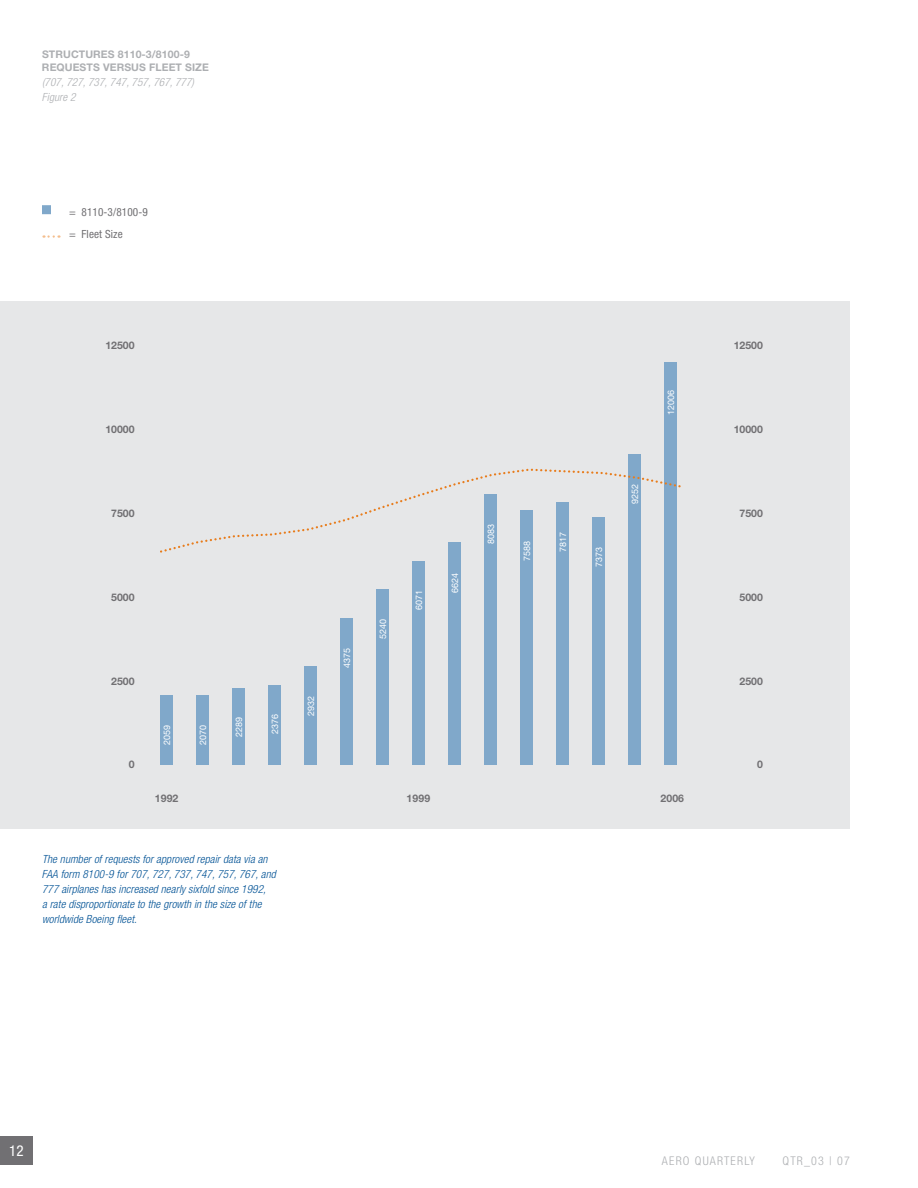
<style>
.page{position:relative;width:918px;height:1188px;background:#fff}
.page>*{position:absolute;margin:0;border:0;box-sizing:border-box;transform-origin:0 0}
.t1{font:condensed 15px "Helvetica Neue LT Std";color:#fff}
.t2{font:300 condensed 12px "Helvetica Neue LT Std";letter-spacing:.1em;color:#adafb2}
.t3{font:italic 300 condensed 11.25px/15px "Helvetica Neue LT Std";letter-spacing:.01em;color:#005295}
.t4{font:italic 300 condensed 11.25px/15px "Helvetica Neue LT Std";letter-spacing:.01em;color:#adafb2}
.t5{font:condensed 11.25px/22.5px "Helvetica Neue LT Std";letter-spacing:.01em;color:#717073}
.t6{font:700 10.5px "Helvetica Neue LT Std";color:#717073}
.t7{font:700 10.5px "Helvetica Neue LT Std";letter-spacing:.01em;color:#adafb2}
.t8{font:9px "Helvetica Neue LT Std";color:#fff}
</style>
<div class="page">
<div style="left:0;top:1136px;width:33px;height:29px;background:#717073"></div>
<div style="left:0;top:301px;width:850px;height:528px;background:#e6e7e8"></div>
<div style="left:664px;top:362px;width:13px;height:403px;background:#80a8ca"></div>
<div style="left:628px;top:455px;width:13px;height:310px;background:#80a8ca"></div>
<div style="left:592px;top:518px;width:13px;height:247px;background:#80a8ca"></div>
<div style="left:556px;top:503px;width:13px;height:262px;background:#80a8ca"></div>
<div style="left:520px;top:511px;width:13px;height:254px;background:#80a8ca"></div>
<div style="left:484px;top:494px;width:13px;height:271px;background:#80a8ca"></div>
<div style="left:448px;top:543px;width:13px;height:222px;background:#80a8ca"></div>
<div style="left:412px;top:561px;width:13px;height:204px;background:#80a8ca"></div>
<div style="left:376px;top:589px;width:13px;height:176px;background:#80a8ca"></div>
<div style="left:340px;top:618px;width:13px;height:147px;background:#80a8ca"></div>
<div style="left:304px;top:667px;width:13px;height:98px;background:#80a8ca"></div>
<div style="left:268px;top:685px;width:13px;height:80px;background:#80a8ca"></div>
<div style="left:232px;top:688px;width:13px;height:77px;background:#80a8ca"></div>
<div style="left:196px;top:696px;width:13px;height:69px;background:#80a8ca"></div>
<div style="left:160px;top:696px;width:13px;height:69px;background:#80a8ca"></div>
<svg style="left:160px;top:468px;width:521px;height:85px"></svg>
<div style="left:42px;top:205px;width:9px;height:9px;background:#80a8ca"></div>
<svg style="left:44px;top:235px;width:15px;height:3px"></svg>
<p class="t7" style="left:42px;top:48px;width:9px">STRUCTURES</p>
<p class="t7" style="left:118px;top:48px;width:74px">8110-3/8100-9</p>
<p class="t7" style="left:42px;top:61px;width:31px">REQUESTS</p>
<p class="t7" style="left:103px;top:61px;width:9px">VERSUS</p>
<p class="t7" style="left:149px;top:61px;width:8px">FLEET</p>
<p class="t7" style="left:185px;top:61px;width:24px">SIZE</p>
<p class="t4" style="left:42px;top:75px;width:154px">(707, 727, 737, 747, 757, 767, 777)<br>Figure 2</p>
<p class="t5" style="left:69px;top:200px;width:80px">= 8110-3/8100-9 = Fleet Size</p>
<p class="t6" style="left:105px;top:339px;width:31px">12500</p>
<p class="t6" style="left:105px;top:423px;width:31px">10000</p>
<p class="t6" style="left:111px;top:507px;width:25px">7500</p>
<p class="t6" style="left:111px;top:591px;width:25px">5000</p>
<p class="t6" style="left:111px;top:674px;width:25px">2500</p>
<p class="t6" style="left:129px;top:758px;width:7px">0</p>
<p class="t8" style="left:162px;top:745px;width:22px;rotate:-90deg">2059</p>
<p class="t8" style="left:198px;top:745px;width:22px;rotate:-90deg">2070</p>
<p class="t8" style="left:234px;top:737px;width:22px;rotate:-90deg">2289</p>
<p class="t8" style="left:270px;top:734px;width:22px;rotate:-90deg">2376</p>
<p class="t8" style="left:306px;top:716px;width:22px;rotate:-90deg">2932</p>
<p class="t8" style="left:342px;top:668px;width:22px;rotate:-90deg">4375</p>
<p class="t8" style="left:378px;top:639px;width:22px;rotate:-90deg">5240</p>
<p class="t8" style="left:414px;top:610px;width:22px;rotate:-90deg">6071</p>
<p class="t8" style="left:450px;top:593px;width:22px;rotate:-90deg">6624</p>
<p class="t8" style="left:486px;top:544px;width:22px;rotate:-90deg">8083</p>
<p class="t8" style="left:522px;top:561px;width:22px;rotate:-90deg">7588</p>
<p class="t8" style="left:558px;top:552px;width:22px;rotate:-90deg">7817</p>
<p class="t8" style="left:594px;top:567px;width:22px;rotate:-90deg">7373</p>
<p class="t8" style="left:630px;top:504px;width:22px;rotate:-90deg">9252</p>
<p class="t8" style="left:666px;top:415px;width:27px;rotate:-90deg">12006</p>
<p class="t6" style="left:155px;top:792px;width:25px">1992</p>
<p class="t6" style="left:407px;top:792px;width:25px">1999</p>
<p class="t6" style="left:661px;top:792px;width:25px">2006</p>
<p class="t3" style="left:42px;top:852px;width:235px">The number of requests for approved repair data via an FAA form 8100-9 for 707, 727, 737, 747, 757, 767, and 777 airplanes has increased nearly sixfold since 1992,<br>a rate disproportionate to the growth in the size of the worldwide Boeing fleet.</p>
<p class="t6" style="left:734px;top:339px;width:31px">12500</p>
<p class="t6" style="left:734px;top:423px;width:31px">10000</p>
<p class="t6" style="left:740px;top:507px;width:25px">7500</p>
<p class="t6" style="left:740px;top:591px;width:25px">5000</p>
<p class="t6" style="left:740px;top:674px;width:25px">2500</p>
<p class="t6" style="left:757px;top:758px;width:7px">0</p>
<h1 class="t1" style="left:9px;top:1142px;width:16px">12</h1>
<p class="t2" style="left:662px;top:1153px;width:94px">AERO QUARTERLY</p>
<p class="t2" style="left:783px;top:1153px;width:69px">QTR_03 | 07</p>
</div>
